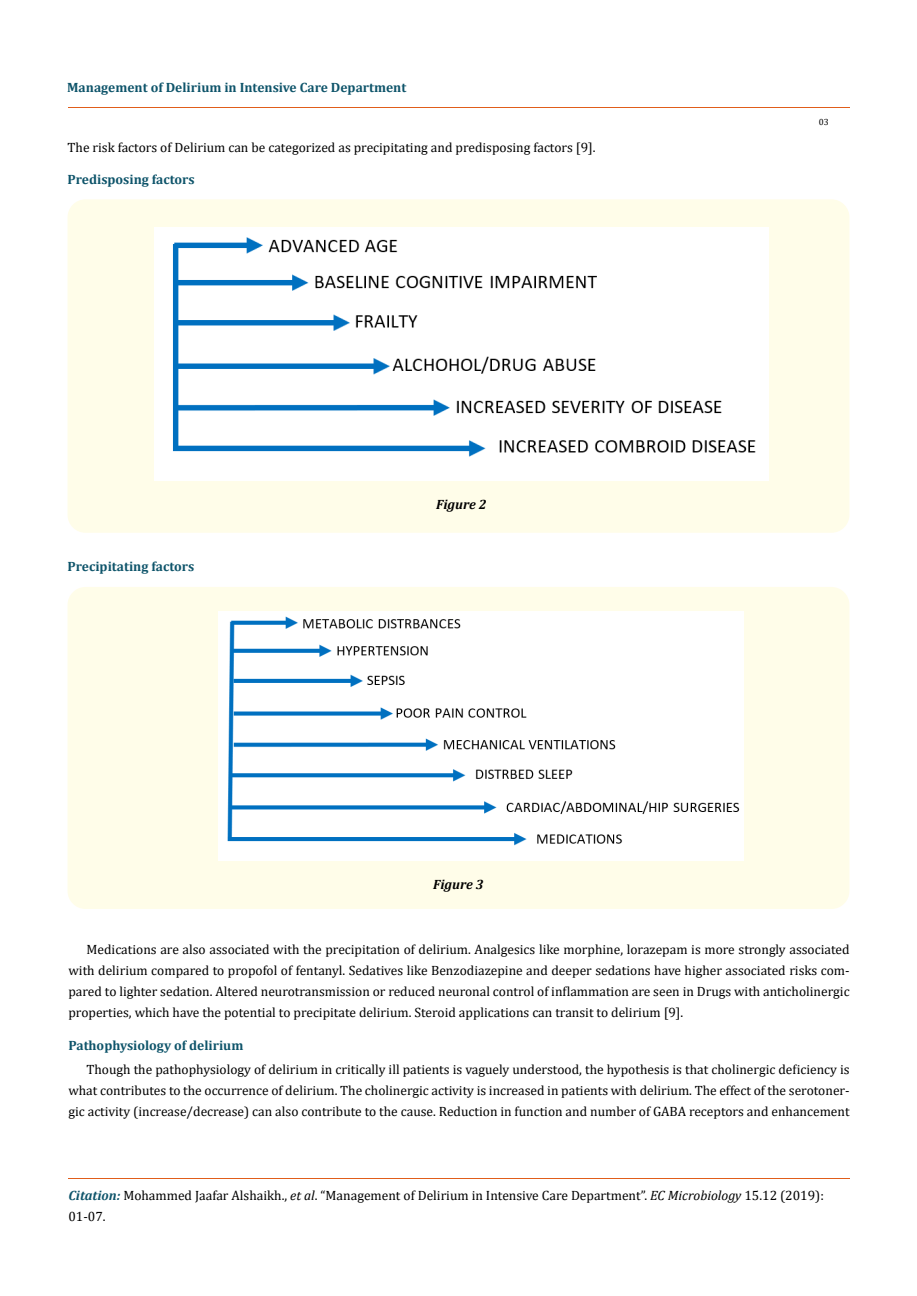
<style>
.page{position:relative;width:917px;height:1296px;background:#fff}
.page>*{position:absolute;margin:0;border:0;box-sizing:border-box;transform-origin:0 0}
.t1{font:13.5px/21px "Cambria";color:#000;text-align:justify}
.t2{font:700 13.5px "Cambria";color:#0e546a}
.t3{font:italic 700 13.5px "Cambria";color:#000}
.t4{font:9px "Cambria";color:#000}
.s1{font-weight:700;font-style:italic;color:#0e546a}
.s2{font-style:italic}
</style>
<div class="page">
<hr style="left:68px;top:108px;width:781px;height:1px;background:#e05d1a">
<hr style="left:68px;top:1179px;width:781px;height:1px;background:#e05d1a">
<div style="left:68px;top:199px;width:781px;height:334px;background:#fffde9;border-radius:18px"></div>
<img style="left:154px;top:227px;width:614px;height:253px">
<div style="left:68px;top:587px;width:781px;height:322px;background:#fffde9;border-radius:18px"></div>
<img style="left:218px;top:611px;width:525px;height:249px">
<p class="t2" style="left:67px;top:78px;width:340px">Management of Delirium in Intensive Care Department</p>
<p class="t1" style="left:68px;top:136px;width:529px">The risk factors of Delirium can be categorized as precipitating and predisposing factors [9].</p>
<p class="t2" style="left:68px;top:170px;width:129px">Predisposing factors</p>
<p class="t2" style="left:68px;top:557px;width:128px">Precipitating factors</p>
<p class="t3" style="left:436px;top:495px;width:52px">Figure 2</p>
<p class="t3" style="left:433px;top:875px;width:52px">Figure 3</p>
<p class="t4" style="left:819px;top:117px;width:11px">03</p>
<p class="t1" style="left:68px;top:939px;width:782px;text-indent:18px">Medications are also associated with the precipitation of delirium. Analgesics like morphine, lorazepam is more strongly associated with delirium compared to propofol of fentanyl. Sedatives like Benzodiazepine and deeper sedations have higher associated risks com&shy;pared to lighter sedation. Altered neurotransmission or reduced neuronal control of inflammation are seen in Drugs with anticholinergic properties, which have the potential to precipitate delirium. Steroid applications can transit to delirium [9].</p>
<p class="t2" style="left:68px;top:1036px;width:176px">Pathophysiology of delirium</p>
<p class="t1" style="left:68px;top:1059px;width:782px;text-indent:18px">Though the pathophysiology of delirium in critically ill patients is vaguely understood, the hypothesis is that cholinergic deficiency is what contributes to the occurrence of delirium. The cholinergic activity is increased in patients with delirium. The effect of the serotoner&shy;gic activity (increase/decrease) can also contribute to the cause. Reduction in function and number of GABA receptors and enhancement</p>
<p class="t1" style="left:68px;top:1185px;width:757px"><span class="s1">Citation:</span> Mohammed Jaafar Alshaikh., <span class="s2">et al</span>. “Management of Delirium in Intensive Care Department”. <span class="s2">EC Microbiology</span> 15.12 (2019):<br>01-07.</p>
</div>
